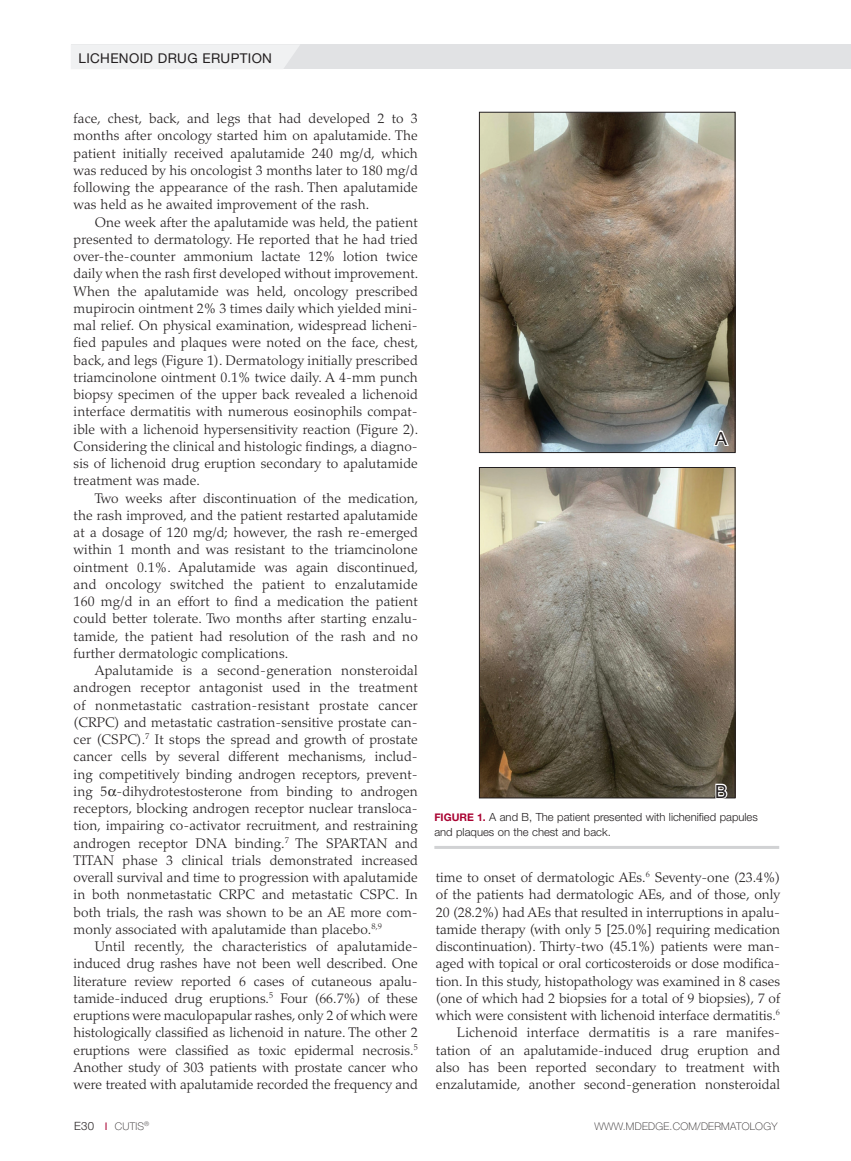
<style>
.page{position:relative;width:851px;height:1161px;background:#fff}
.page>*{position:absolute;margin:0;border:0;box-sizing:border-box;transform-origin:0 0}
.t1{font:18px "Arial";color:#231f20}
.body_indent{font:300 13.8px/17.2px "Palatino LT Std";letter-spacing:.01em;color:#231f20;text-align:justify}
.t2{font:13.5px "Helvetica Neue LT Std";letter-spacing:.025em;color:#231f20}
.t3{font:300 11.25px/15px "Helvetica Neue LT Std";color:#231f20}
.t4{font:100 10.5px "Helvetica Neue LT Std";letter-spacing:.025em;color:#231f20}
.s1{font-weight:700;font-size:10.5px;color:#a90332}
.s2{font-weight:300;font-size:11.4px}
.s3{font-weight:400;color:#a90332}
</style>
<div class="page">
<div style="left:72px;top:44px;width:778px;height:25px;background:#e1e2e4"></div>
<div style="left:71px;top:44px;width:228px;height:25px;background:#f0f1f2"></div>
<hr style="left:434px;top:846px;width:345px;height:3px;background:#d1d2d4">
<img style="left:481px;top:114px;width:252px;height:337px">
<div style="left:479px;top:112px;width:256px;height:341px;border:1px solid #231f20"></div>
<img style="left:481px;top:469px;width:252px;height:327px">
<div style="left:479px;top:467px;width:256px;height:331px;border:1px solid #231f20"></div>
<svg style="left:711px;top:424px;width:19px;height:24px"></svg>
<svg style="left:714px;top:782px;width:15px;height:17px"></svg>
<p class="t2" style="left:78px;top:50px;width:195px">LICHENOID DRUG ERUPTION</p>
<p class="body_indent" style="left:74px;top:110px;width:346px">face, chest, back, and legs that had developed 2 to 3 months after oncology started him on apalutamide. The patient initially received apalutamide 240 mg/d, which was reduced by his oncologist 3 months later to 180 mg/d following the appearance of the rash. Then apalutamide was held as he awaited improvement of the rash.</p>
<p class="body_indent" style="left:74px;top:213px;width:346px;text-indent:21px">One week after the apalutamide was held, the patient presented to dermatology. He reported that he had tried over-the-counter ammonium lactate 12% lotion twice daily when the rash first developed without improvement.<br>When the apalutamide was held, oncology prescribed mupirocin ointment 2% 3 times daily which yielded mini&shy;mal relief. On physical examination, widespread licheni&shy;fied papules and plaques were noted on the face, chest, back, and legs (Figure 1). Dermatology initially prescribed triamcinolone ointment 0.1% twice daily. A 4-mm punch biopsy specimen of the upper back revealed a lichenoid interface dermatitis with numerous eosinophils compat&shy;ible with a lichenoid hypersensitivity reaction (Figure 2).<br>Considering the clinical and histologic findings, a diagno&shy;sis of lichenoid drug eruption secondary to apalutamide treatment was made.</p>
<p class="body_indent" style="left:74px;top:489px;width:346px;text-indent:21px">Two weeks after discontinuation of the medication, the rash improved, and the patient restarted apalutamide at a dosage of 120 mg/d; however, the rash re-emerged within 1 month and was resistant to the triamcinolone ointment 0.1%. Apalutamide was again discontinued, and oncology switched the patient to enzalutamide 160 mg/d in an effort to find a medication the patient could better tolerate. Two months after starting enzalu&shy;tamide, the patient had resolution of the rash and no further dermatologic complications.</p>
<p class="body_indent" style="left:74px;top:662px;width:346px;text-indent:21px">Apalutamide is a second-generation nonsteroidal androgen receptor antagonist used in the treatment of nonmetastatic castration-resistant prostate cancer (CRPC) and metastatic castration-sensitive prostate can&shy;cer (CSPC).<sup>7</sup> It stops the spread and growth of prostate cancer cells by several different mechanisms, includ&shy;ing competitively binding androgen receptors, prevent&shy;ing 5 -dihydrotestosterone from binding to androgen receptors, blocking androgen receptor nuclear transloca&shy;tion, impairing co-activator recruitment, and restraining androgen receptor DNA binding.<sup>7</sup> The SPARTAN and TITAN phase 3 clinical trials demonstrated increased overall survival and time to progression with apalutamide in both nonmetastatic CRPC and metastatic CSPC. In both trials, the rash was shown to be an AE more com&shy;monly associated with apalutamide than placebo.<sup>8,9</sup></p>
<p class="body_indent" style="left:74px;top:938px;width:346px;text-indent:21px">Until recently, the characteristics of apalutamide&shy;induced drug rashes have not been well described. One literature review reported 6 cases of cutaneous apalu&shy;tamide-induced drug eruptions.<sup>5</sup> Four (66.7%) of these eruptions were maculopapular rashes, only 2 of which were histologically classified as lichenoid in nature. The other 2 eruptions were classified as toxic epidermal necrosis.<sup>5<br></sup>Another study of 303 patients with prostate cancer who were treated with apalutamide recorded the frequency and</p>
<p class="t1" style="left:715px;top:426px;width:14px">A</p>
<p class="t1" style="left:715px;top:779px;width:14px">B</p>
<p class="t3" style="left:434px;top:809px;width:325px"><span class="s1">FIGURE 1.</span> A and B, The patient presented with lichenified papules and plaques on the chest and back.</p>
<p class="body_indent" style="left:436px;top:869px;width:346px">time to onset of dermatologic AEs.<sup>6</sup> Seventy-one (23.4%) of the patients had dermatologic AEs, and of those, only 20 (28.2%) had AEs that resulted in interruptions in apalu&shy;tamide therapy (with only 5 [25.0%] requiring medication discontinuation). Thirty-two (45.1%) patients were man&shy;aged with topical or oral corticosteroids or dose modifica&shy;tion. In this study, histopathology was examined in 8 cases (one of which had 2 biopsies for a total of 9 biopsies), 7 of which were consistent with lichenoid interface dermatitis.<sup>6</sup></p>
<p class="body_indent" style="left:436px;top:1024px;width:346px;text-indent:21px">Lichenoid interface dermatitis is a rare manifes&shy;tation of an apalutamide-induced drug eruption and also has been reported secondary to treatment with enzalutamide, another second-generation nonsteroidal</p>
<p class="t4" style="left:74px;top:1120px;width:77px"><span class="s2">E30</span> <span class="s3">I</span> CUTIS<sup>®</sup></p>
<p class="t4" style="left:594px;top:1120px;width:184px">WWW.MDEDGE.COM/DERMATOLOGY</p>
</div>
